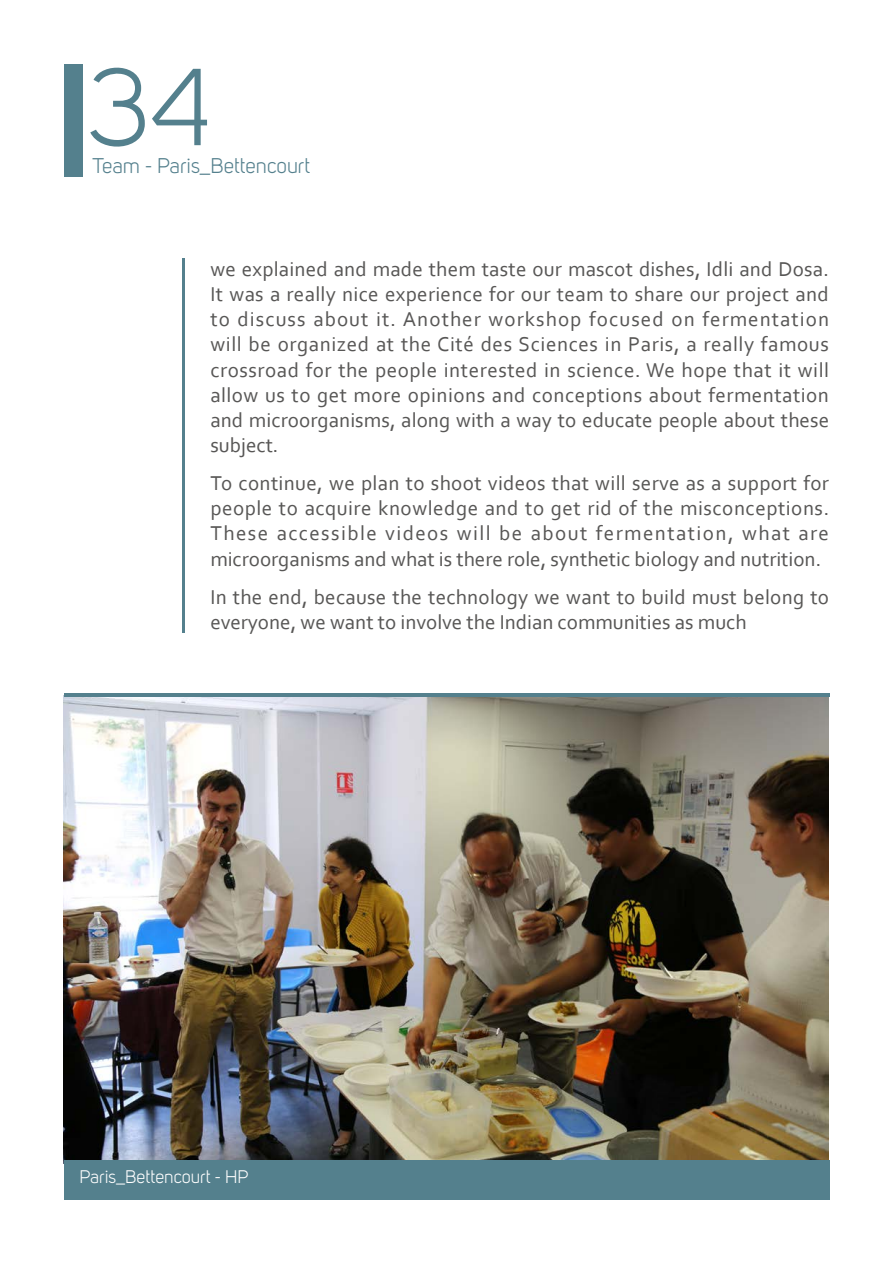
<style>
.page{position:relative;width:893px;height:1263px;background:#fff}
.page>*{position:absolute;margin:0;border:0;box-sizing:border-box;transform-origin:0 0}
.t1{font:108px "Uni Sans Book";color:#54808d}
.t2{font:21px/25.2px "Corbel";color:#585756;text-align:justify}
.t3{font:21px "Uni Sans Book";color:#54808d}
.t4{font:18px "Uni Sans Book";color:#fff}
</style>
<div class="page">
<div style="left:64px;top:64px;width:19px;height:112px;background:#54808d"></div>
<img style="left:64px;top:695px;width:764px;height:469px">
<hr style="left:65px;top:693px;width:765px;height:4px;background:#54808d">
<div style="left:65px;top:1160px;width:765px;height:39px;background:#54808d"></div>
<hr style="left:183px;top:259px;width:2px;height:374px;background:#54808d">
<h1 class="t1" style="left:88px;top:46px;width:122px">34</h1>
<p class="t3" style="left:92px;top:154px;width:219px">Team - Paris_Bettencourt</p>
<p class="t2" style="left:210px;top:256px;width:620px">we explained and made them taste our mascot dishes, Idli and Dosa.<br>It was a really nice experience for our team to share our project and to discuss about it. Another workshop focused on fermentation will be organized at the Cité des Sciences in Paris, a really famous crossroad for the people interested in science. We hope that it will allow us to get more opinions and conceptions about fermentation and microorganisms, along with a way to educate people about these subject.</p>
<p class="t2" style="left:210px;top:470px;width:620px">To continue, we plan to shoot videos that will serve as a support for people to acquire knowledge and to get rid of the misconceptions.<br>These accessible videos will be about fermentation, what are microorganisms and what is there role, synthetic biology and nutrition.</p>
<p class="t2" style="left:210px;top:584px;width:620px">In the end, because the technology we want to build must belong to everyone, we want to involve the Indian communities as much</p>
<p class="t4" style="left:80px;top:1167px;width:171px">Paris_Bettencourt - HP</p>
</div>
